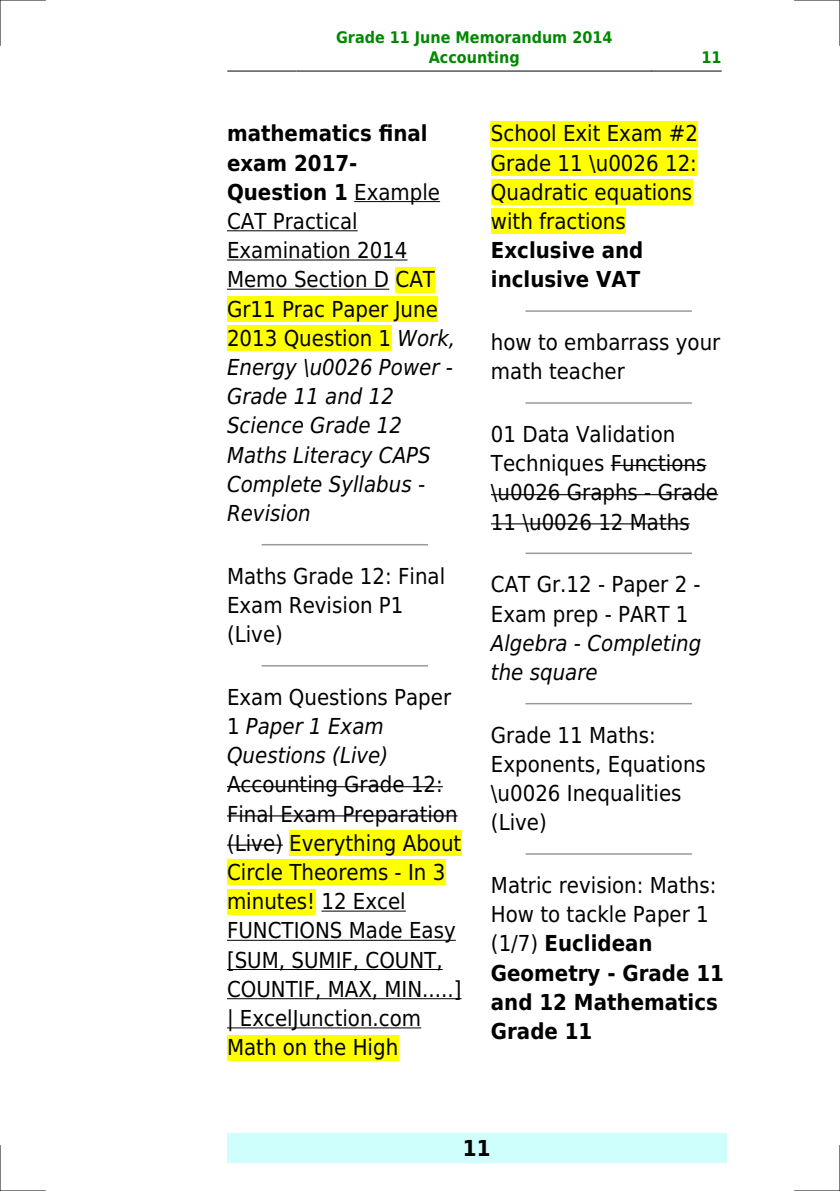
<style>
.page{position:relative;width:840px;height:1191px;background:#fff}
.page>*{position:absolute;margin:0;border:0;box-sizing:border-box;transform-origin:0 0}
.t1{font:22px/29.2px "DejaVu Sans Condensed";color:#000}
.t2{font:italic 22px/29.2px "DejaVu Sans Condensed";color:#000}
.t3{font:700 22px/29.2px "DejaVu Sans Condensed";color:#000}
.t4{font:700 16px/19.2px "DejaVu Sans Condensed";color:#080;text-align:center}
.s1{font-weight:700;font-style:normal}
.s2{font-style:normal}
.s3{font-weight:400}
</style>
<div class="page">
<hr style="left:227px;top:71px;width:69px;height:1px;background:#000">
<hr style="left:297px;top:71px;width:354px;height:1px;background:#000">
<hr style="left:651px;top:71px;width:69px;height:1px;background:#000">
<div style="left:227px;top:1133px;width:499px;height:29px;background:#cffffc"></div>
<hr style="left:354px;top:201px;width:86px;height:1px;background:#000">
<hr style="left:227px;top:230px;width:130px;height:1px;background:#000">
<hr style="left:227px;top:259px;width:180px;height:1px;background:#000">
<hr style="left:227px;top:289px;width:162px;height:1px;background:#000">
<div style="left:395px;top:267px;width:39px;height:25px;background:#ff0"></div>
<div style="left:227px;top:296px;width:210px;height:26px;background:#ff0"></div>
<div style="left:227px;top:325px;width:164px;height:26px;background:#ff0"></div>
<hr style="left:262px;top:544px;width:165px;height:1px;background:#999">
<hr style="left:262px;top:665px;width:165px;height:1px;background:#999">
<hr style="left:227px;top:786px;width:215px;height:1px;background:#000">
<hr style="left:227px;top:815px;width:230px;height:1px;background:#000">
<hr style="left:227px;top:844px;width:56px;height:1px;background:#000">
<div style="left:289px;top:830px;width:172px;height:26px;background:#ff0"></div>
<div style="left:227px;top:859px;width:218px;height:26px;background:#ff0"></div>
<div style="left:227px;top:888px;width:88px;height:26px;background:#ff0"></div>
<hr style="left:321px;top:910px;width:84px;height:1px;background:#000">
<hr style="left:227px;top:939px;width:228px;height:1px;background:#000">
<hr style="left:227px;top:969px;width:215px;height:1px;background:#000">
<hr style="left:227px;top:998px;width:234px;height:1px;background:#000">
<hr style="left:227px;top:1027px;width:194px;height:1px;background:#000">
<div style="left:227px;top:1034px;width:171px;height:26px;background:#ff0"></div>
<div style="left:490px;top:121px;width:207px;height:25px;background:#ff0"></div>
<div style="left:490px;top:150px;width:206px;height:26px;background:#ff0"></div>
<div style="left:490px;top:179px;width:202px;height:26px;background:#ff0"></div>
<div style="left:490px;top:208px;width:135px;height:26px;background:#ff0"></div>
<hr style="left:526px;top:310px;width:164px;height:2px;background:#999">
<hr style="left:526px;top:402px;width:164px;height:2px;background:#999">
<hr style="left:610px;top:465px;width:96px;height:1px;background:#000">
<hr style="left:490px;top:494px;width:227px;height:1px;background:#000">
<hr style="left:490px;top:523px;width:199px;height:1px;background:#000">
<hr style="left:526px;top:552px;width:164px;height:2px;background:#999">
<hr style="left:526px;top:703px;width:164px;height:1px;background:#999">
<hr style="left:526px;top:853px;width:164px;height:1px;background:#999">
<hr style="left:0;top:0;width:45px;height:1px;background:#000">
<hr style="left:794px;top:0;width:45px;height:1px;background:#000">
<hr style="left:0;top:1190px;width:45px;height:1px;background:#000">
<hr style="left:794px;top:1190px;width:45px;height:1px;background:#000">
<hr style="left:0;top:0;width:1px;height:45px;background:#000">
<hr style="left:0;top:1145px;width:1px;height:46px;background:#000">
<hr style="left:839px;top:0;width:1px;height:45px;background:#000">
<hr style="left:839px;top:1145px;width:1px;height:46px;background:#000">
<p class="t4" style="left:336px;top:28px;width:278px">Grade 11 June Memorandum 2014<br>Accounting</p>
<p class="t4" style="left:701px;top:48px;width:22px">11</p>
<p class="t2" style="left:227px;top:119px;width:229px"><span class="s1">mathematics final exam 2017-<br>Question 1</span> <span class="s2">Example<br>CAT Practical<br>Examination 2014<br>Memo Section D CAT<br>Gr11 Prac Paper June<br>2013 Question 1</span> Work,<br>Energy \u0026 Power -<br>Grade 11 and 12<br>Science Grade 12<br>Maths Literacy CAPS<br>Complete Syllabus -<br>Revision</p>
<p class="t1" style="left:227px;top:561px;width:219px">Maths Grade 12: Final<br>Exam Revision P1 (Live)</p>
<p class="t2" style="left:227px;top:682px;width:225px"><span class="s2">Exam Questions Paper<br>1</span> Paper 1 Exam<br>Questions (Live)</p>
<p class="t1" style="left:227px;top:770px;width:236px">Accounting Grade 12:<br>Final Exam Preparation (Live) Everything About<br>Circle Theorems - In 3 minutes! 12 Excel<br>FUNCTIONS Made Easy [SUM, SUMIF, COUNT,<br>COUNTIF, MAX, MIN.....] | ExcelJunction.com<br>Math on the High</p>
<p class="t1" style="left:490px;top:119px;width:208px">School Exit Exam #2<br>Grade 11 \u0026 12:<br>Quadratic equations with fractions</p>
<p class="t3" style="left:490px;top:236px;width:154px">Exclusive and inclusive VAT</p>
<p class="t1" style="left:490px;top:328px;width:231px">how to embarrass your math teacher</p>
<p class="t1" style="left:490px;top:420px;width:228px">01 Data Validation<br>Techniques Functions \u0026 Graphs - Grade<br>11 \u0026 12 Maths</p>
<p class="t1" style="left:490px;top:570px;width:211px">CAT Gr.12 - Paper 2 -<br>Exam prep - PART 1</p>
<p class="t2" style="left:490px;top:628px;width:212px">Algebra - Completing the square</p>
<p class="t1" style="left:490px;top:720px;width:216px">Grade 11 Maths:<br>Exponents, Equations \u0026 Inequalities (Live)</p>
<p class="t3" style="left:490px;top:870px;width:234px"><span class="s3">Matric revision: Maths:<br>How to tackle Paper 1 (1/7)</span> Euclidean<br>Geometry - Grade 11 and 12 Mathematics<br>Grade 11</p>
<p class="t3" style="left:462px;top:1133px;width:29px">11</p>
</div>
